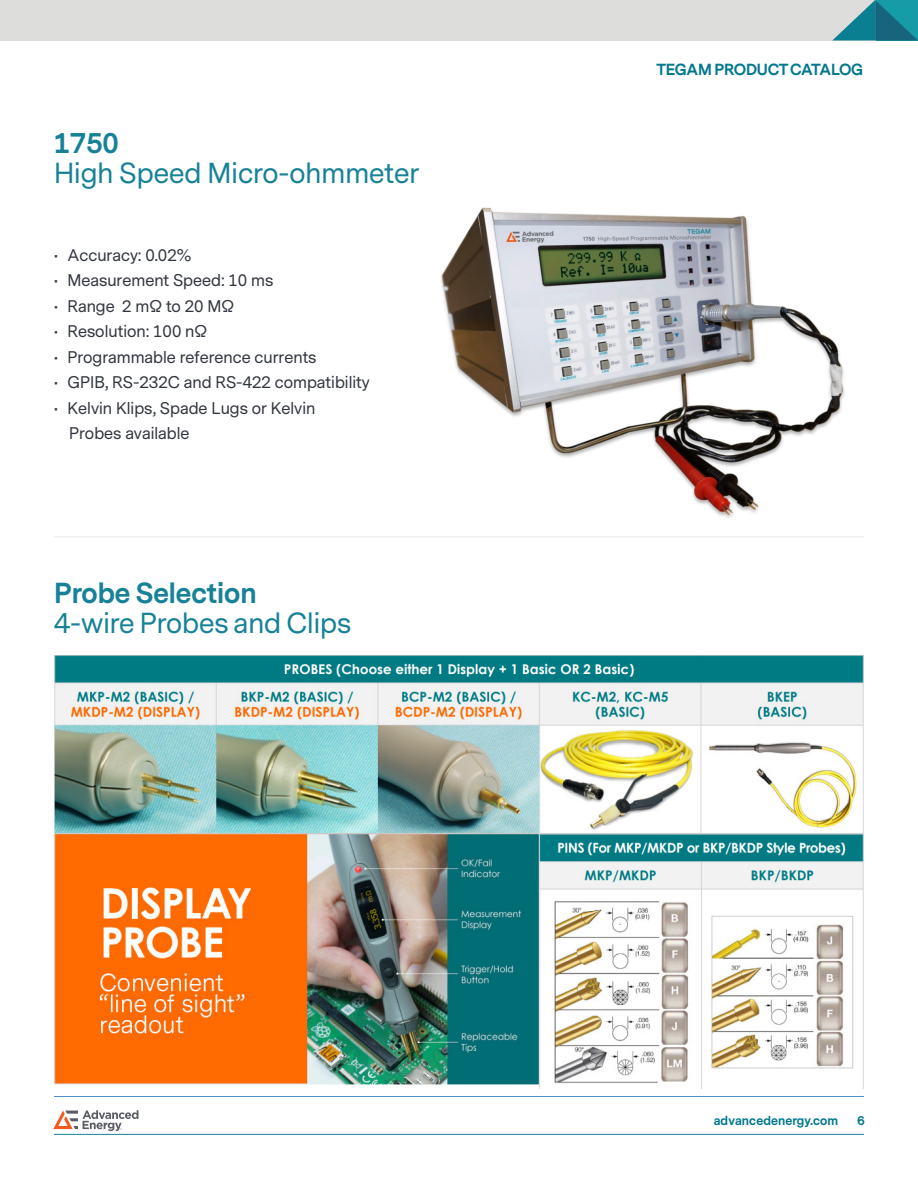
<style>
.page{position:relative;width:918px;height:1188px;background:#fff}
.page>*{position:absolute;margin:0;border:0;box-sizing:border-box;transform-origin:0 0}
.Product{font:27px/30px "Messina Sans";color:#178297}
.Headline{font:27px/30px "Messina Sans";color:#178297}
.Bullets{font:15.75px "Messina Sans";color:#323640}
.t1{font:700 15px "Messina Sans";letter-spacing:-.015em;color:#01788e}
.t2{font:700 12px "Messina Sans";letter-spacing:.01em;color:#01788e}
.s1{font-weight:700}
</style>
<div class="page">
<hr style="left:54px;top:1096px;width:810px;height:1px;background:#5090cc">
<svg style="left:53px;top:1110px;width:85px;height:21px"></svg>
<hr style="left:54px;top:536px;width:810px;height:1px;background:#5a5c66">
<hr style="left:54px;top:1134px;width:810px;height:1px;background:#178297">
<div style="left:0;top:0;width:875px;height:40px;background:#dddddb"></div>
<svg style="left:833px;top:0;width:85px;height:40px"></svg>
<img style="left:441px;top:207px;width:404px;height:311px">
<img style="left:54px;top:656px;width:810px;height:432px">
<p class="Headline" style="left:54px;top:129px;width:367px"><span class="s1">1750<br></span>High Speed Micro-ohmmeter</p>
<p class="Bullets" style="left:54px;top:245px;width:139px">• Accuracy: 0.02%</p>
<p class="Bullets" style="left:54px;top:270px;width:221px">• Measurement Speed: 10 ms</p>
<p class="Bullets" style="left:54px;top:296px;width:180px">• Range 2 mΩ to 20 MΩ</p>
<p class="Bullets" style="left:54px;top:321px;width:153px">• Resolution: 100 nΩ</p>
<p class="Bullets" style="left:54px;top:347px;width:264px">• Programmable reference currents</p>
<p class="Bullets" style="left:54px;top:372px;width:317px">• GPIB, RS-232C and RS-422 compatibility</p>
<p class="Bullets" style="left:54px;top:398px;width:263px">• Kelvin Klips, Spade Lugs or Kelvin</p>
<p class="Bullets" style="left:69px;top:423px;width:122px">Probes available</p>
<p class="Product" style="left:54px;top:579px;width:299px"><span class="s1">Probe Selection<br></span>4-wire Probes and Clips</p>
<p class="t1" style="left:656px;top:59px;width:208px">TEGAM PRODUCT CATALOG</p>
<p class="t2" style="left:714px;top:1113px;width:126px">advancedenergy.com</p>
<p class="t2" style="left:857px;top:1113px;width:9px">6</p>
</div>
